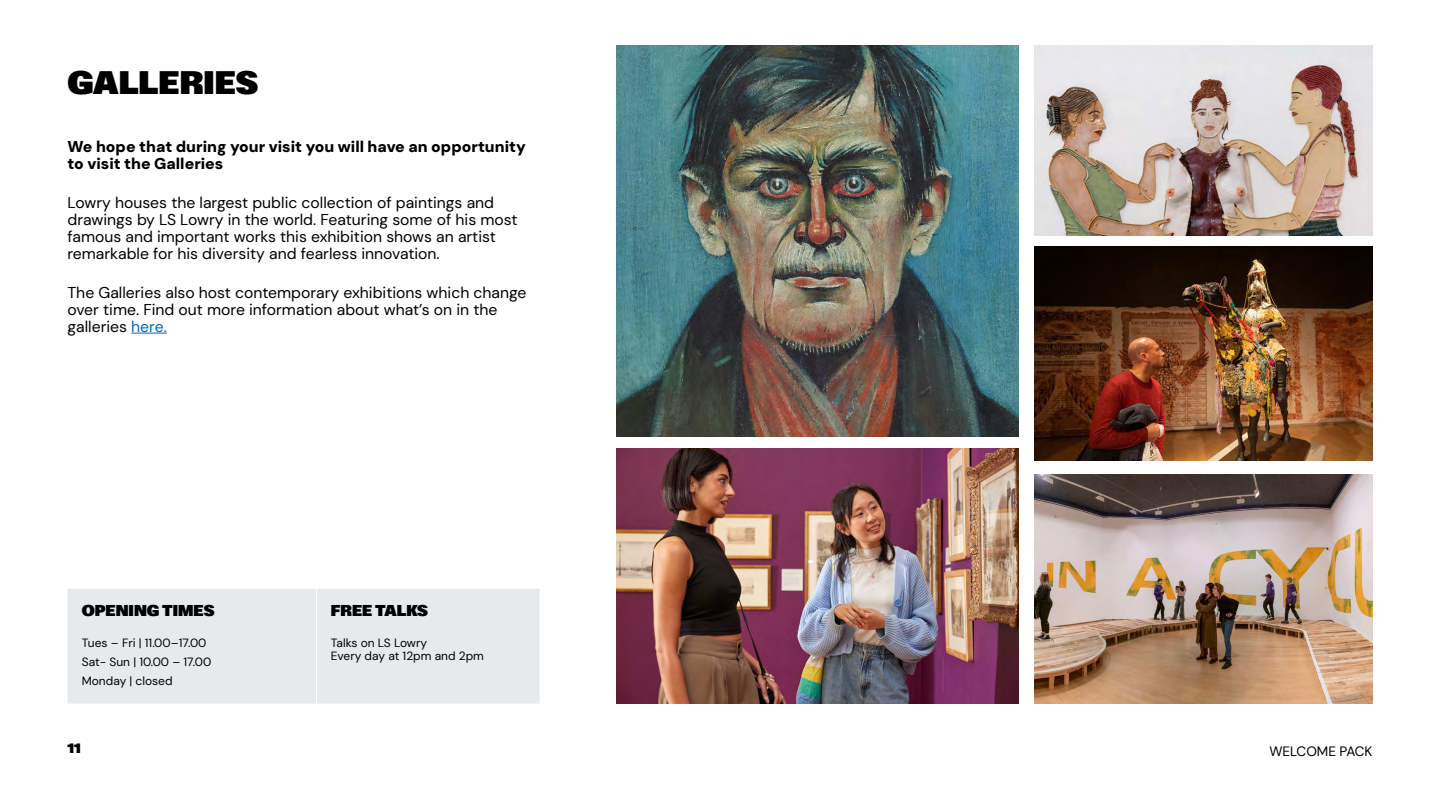
<style>
.page{position:relative;width:1440px;height:810px;background:#fff}
.page>*{position:absolute;margin:0;border:0;box-sizing:border-box;transform-origin:0 0}
.t1{font:32.62px "ABC Gravity";color:#000}
.t2{font:15.75px/17px "DM Sans 9 pt";color:#000}
.t3{font:15.75px "ABC Gravity";color:#000}
.t4{font:13.58px "DM Sans 9 pt";color:#000}
.t5{font:13.58px "ABC Gravity";color:#000}
.t6{font:12px/19px "DM Sans 9 pt";color:#000}
.s1{color:#0563c1}
</style>
<div class="page">
<hr style="left:131px;top:333px;width:36px;height:1px;background:#0563c1">
<div style="left:68px;top:589px;width:472px;height:115px;background:#e6eaec"></div>
<hr style="left:316px;top:589px;width:1px;height:115px;background:#fff">
<img style="left:616px;top:45px;width:403px;height:391px">
<img style="left:616px;top:449px;width:403px;height:255px">
<img style="left:1035px;top:45px;width:337px;height:190px">
<img style="left:1035px;top:475px;width:337px;height:229px">
<img style="left:1035px;top:246px;width:337px;height:215px">
<h1 class="t1" style="left:68px;top:64px;width:192px">GALLERIES</h1>
<p class="t2" style="left:68px;top:138px;width:460px">We hope that during your visit you will have an opportunity to visit the Galleries</p>
<p class="t2" style="left:68px;top:194px;width:451px">Lowry houses the largest public collection of paintings and drawings by LS Lowry in the world. Featuring some of his most famous and important works this exhibition shows an artist remarkable for his diversity and fearless innovation.</p>
<p class="t2" style="left:68px;top:283px;width:461px">The Galleries also host contemporary exhibitions which change over time. Find out more information about what’s on in the galleries <span class="s1">here.</span></p>
<p class="t3" style="left:82px;top:601px;width:134px">OPENING TIMES</p>
<p class="t6" style="left:82px;top:634px;width:131px">Tues – Fri | 11.00–17.00<br>Sat- Sun | 10.00 – 17.00<br>Monday | closed</p>
<p class="t3" style="left:331px;top:601px;width:99px">FREE TALKS</p>
<p class="t6" style="left:331px;top:637px;width:155px;line-height:13px">Talks on LS Lowry<br>Every day at 12pm and 2pm</p>
<p class="t5" style="left:68px;top:741px;width:15px">11</p>
<p class="t4" style="left:1270px;top:743px;width:104px">WELCOME PACK</p>
</div>
